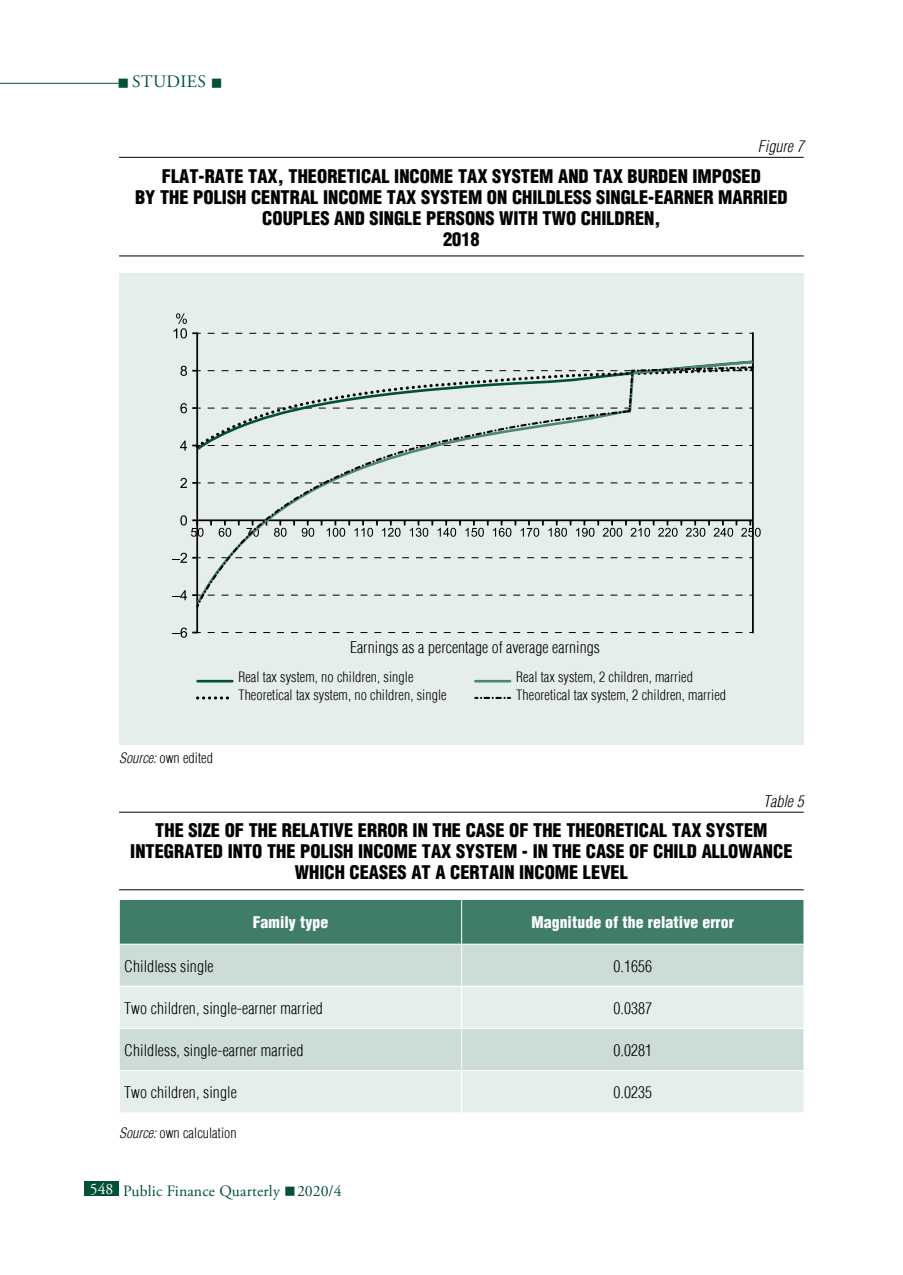
<style>
.page{position:relative;width:903px;height:1275px;background:#fff}
.page>*{position:absolute;margin:0;border:0;box-sizing:border-box;transform-origin:0 0}
.t1{font:900 condensed 18.38px/21px "H Helvetica";color:#000;text-align:center}
.t2{font:17.5px "Adobe Garamond Pro";color:#005138}
.t3{font:300 condensed 15.75px "H Helvetica";letter-spacing:.005em;color:#000}
.t4{font:900 condensed 15.75px "H Helvetica";letter-spacing:.005em;color:#fff}
.t5{font:15.75px "Adobe Garamond Pro";color:#005138}
.t6{font:italic 300 condensed 15.75px "H Helvetica";letter-spacing:.005em;color:#000}
.t7{font:300 condensed 14px/17.5px "H Helvetica";letter-spacing:.005em;color:#000}
.s1{font-style:italic}
.s2{color:#fff}
</style>
<div class="page">
<hr style="left:0;top:83px;width:119px;height:1px;background:#005138">
<div style="left:84px;top:1181px;width:35px;height:15px;background:#005138"></div>
<hr style="left:119px;top:157px;width:685px;height:1px;background:#000">
<hr style="left:119px;top:255px;width:685px;height:1px;background:#000">
<div style="left:119px;top:273px;width:685px;height:471px;background:#e6eeeb"></div>
<svg style="left:208px;top:333px;width:544px;height:1px"></svg>
<hr style="left:196px;top:333px;width:2px;height:299px;background:#000">
<hr style="left:752px;top:333px;width:2px;height:299px;background:#000">
<svg style="left:172px;top:627px;width:22px;height:11px"></svg>
<svg style="left:172px;top:553px;width:22px;height:10px"></svg>
<svg style="left:180px;top:478px;width:14px;height:10px"></svg>
<svg style="left:180px;top:441px;width:14px;height:10px"></svg>
<svg style="left:180px;top:403px;width:14px;height:10px"></svg>
<svg style="left:180px;top:366px;width:14px;height:10px"></svg>
<svg style="left:174px;top:313px;width:27px;height:25px"></svg>
<svg style="left:180px;top:515px;width:14px;height:22px"></svg>
<svg style="left:195px;top:359px;width:559px;height:324px"></svg>
<svg style="left:172px;top:590px;width:581px;height:19px"></svg>
<svg style="left:198px;top:409px;width:430px;height:192px"></svg>
<svg style="left:208px;top:365px;width:545px;height:109px"></svg>
<svg style="left:475px;top:697px;width:35px;height:2px"></svg>
<hr style="left:119px;top:812px;width:685px;height:1px;background:#000">
<hr style="left:119px;top:889px;width:685px;height:1px;background:#000">
<div style="left:120px;top:900px;width:684px;height:44px;background:#407c6a"></div>
<div style="left:120px;top:945px;width:684px;height:41px;background:#ccdcd7"></div>
<svg style="left:120px;top:987px;width:684px;height:125px;background:#dde8e4"></svg>
<hr style="left:461px;top:900px;width:1px;height:44px;background:#fff">
<hr style="left:461px;top:944px;width:1px;height:42px;background:#fff">
<hr style="left:461px;top:986px;width:1px;height:42px;background:#fff">
<hr style="left:119px;top:1028px;width:343px;height:1px;background:#fff">
<hr style="left:462px;top:1028px;width:342px;height:1px;background:#fff">
<hr style="left:461px;top:1029px;width:1px;height:41px;background:#fff">
<hr style="left:119px;top:1070px;width:343px;height:1px;background:#fff">
<hr style="left:462px;top:1070px;width:342px;height:1px;background:#fff">
<hr style="left:461px;top:1071px;width:1px;height:42px;background:#fff">
<p class="t2" style="left:118px;top:71px;width:107px">■Studies ■</p>
<p class="t6" style="left:758px;top:137px;width:48px">Figure 7</p>
<p class="t1" style="left:135px;top:165px;width:654px">FLAT-RATE TAX, THEORETICAL INCOME TAX SYSTEM AND TAX BURDEN IMPOSED<br>BY THE POLISH CENTRAL INCOME TAX SYSTEM ON CHILDLESS SINGLE-EARNER MARRIED COUPLES AND SINGLE PERSONS WITH TWO CHILDREN,<br>2018</p>
<p class="t3" style="left:350px;top:638px;width:252px">Earnings as a percentage of average earnings</p>
<p class="t7" style="left:119px;top:749px;width:95px"><span class="s1">Source:</span> own edited</p>
<p class="t7" style="left:238px;top:668px;width:210px">Real tax system, no children, single<br>Theoretical tax system, no children, single</p>
<p class="t7" style="left:516px;top:668px;width:211px">Real tax system, 2 children, married<br>Theoretical tax system, 2 children, married</p>
<p class="t6" style="left:763px;top:792px;width:42px">Table 5</p>
<p class="t1" style="left:130px;top:820px;width:664px">THE SIZE OF THE RELATIVE ERROR IN THE CASE OF THE THEORETICAL TAX SYSTEM<br>INTEGRATED INTO THE POLISH INCOME TAX SYSTEM - IN THE CASE OF CHILD ALLOWANCE<br>WHICH CEASES AT A CERTAIN INCOME LEVEL</p>
<p class="t4" style="left:253px;top:913px;width:77px">FAMILY TYPE</p>
<p class="t4" style="left:531px;top:913px;width:204px">MAGNITUDE OF THE RELATIVE ERROR</p>
<p class="t3" style="left:124px;top:957px;width:91px">Childless single</p>
<p class="t3" style="left:613px;top:957px;width:40px">0.1656</p>
<p class="t3" style="left:124px;top:999px;width:200px">Two children, single-earner married</p>
<p class="t3" style="left:613px;top:999px;width:40px">0.0387</p>
<p class="t3" style="left:124px;top:1041px;width:181px">Childless, single-earner married</p>
<p class="t3" style="left:613px;top:1041px;width:40px">0.0281</p>
<p class="t3" style="left:124px;top:1083px;width:114px">Two children, single</p>
<p class="t3" style="left:613px;top:1083px;width:40px">0.0235</p>
<p class="t7" style="left:119px;top:1124px;width:119px"><span class="s1">Source:</span> own calculation</p>
<p class="t5" style="left:90px;top:1181px;width:253px"><span class="s2">548</span> Public Finance Quarterly ■ 2020/4</p>
</div>
